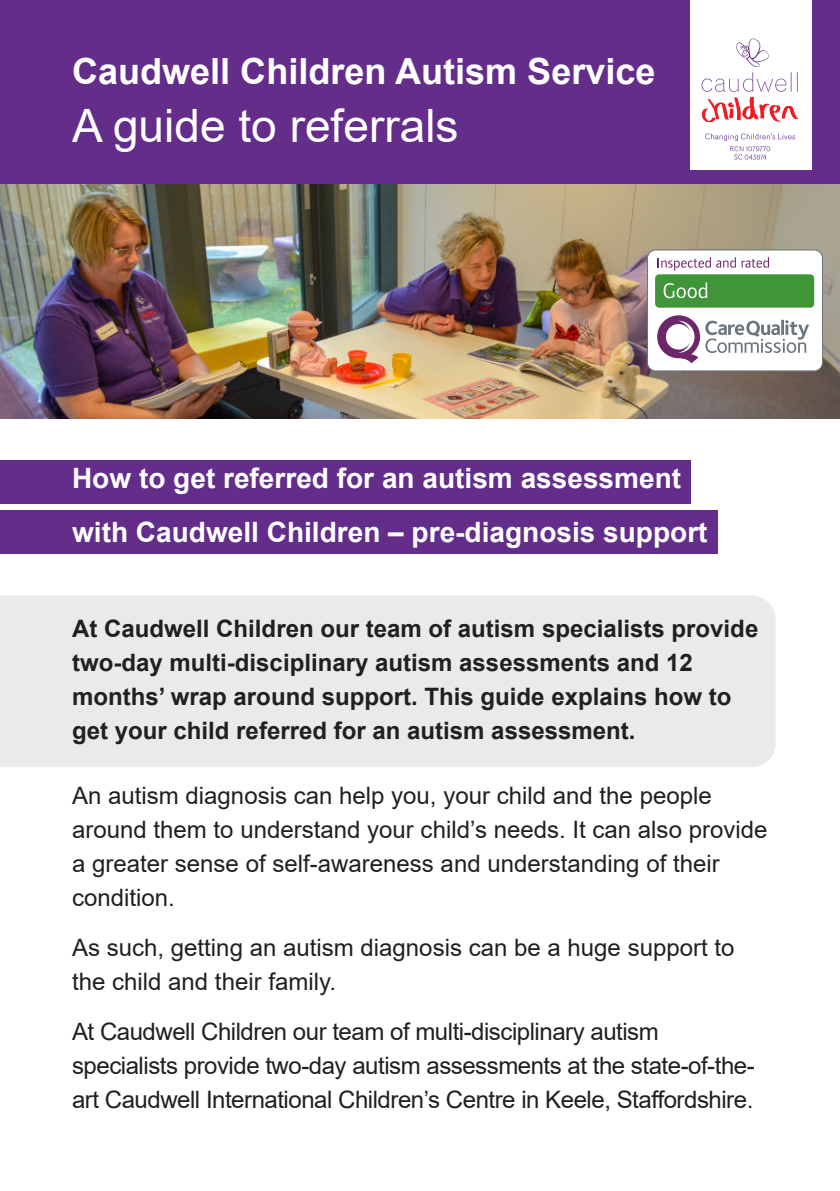
<style>
.page{position:relative;width:840px;height:1191px;background:#fff}
.page>*{position:absolute;margin:0;border:0;box-sizing:border-box;transform-origin:0 0}
.t1{font:46px "Arial";color:#fff}
.t2{font:700 36px "Arial";color:#fff}
.t3{font:700 28px/54px "Arial";color:#fff}
.t4{font:24px/34px "Arial";color:#231f20}
.t5{font:700 24px/34px "Arial";color:#231f20}
.t6{font:24px/34px "Arial";letter-spacing:-.02em;color:#231f20}
</style>
<div class="page">
<div style="left:0;top:0;width:839px;height:185px;background:#642d89"></div>
<div style="left:0;top:595px;width:775px;height:172px;background:#e9eaeb"></div>
<img style="left:0;top:185px;width:839px;height:233px">
<div style="left:0;top:460px;width:690px;height:43px;background:#642d89"></div>
<div style="left:0;top:510px;width:717px;height:43px;background:#642d89"></div>
<div style="left:690px;top:0;width:121px;height:169px;background:#fff"></div>
<svg style="left:705px;top:133px;width:89px;height:27px"></svg>
<svg style="left:701px;top:38px;width:96px;height:84px"></svg>
<div style="left:647px;top:250px;width:175px;height:121px;background:#fff;border-radius:8px"></div>
<div style="left:646px;top:249px;width:176px;height:122px;border:1px solid #6a747b;border-radius:8px"></div>
<svg style="left:657px;top:257px;width:78px;height:13px"></svg>
<svg style="left:741px;top:257px;width:27px;height:11px"></svg>
<div style="left:654px;top:274px;width:159px;height:34px;background:#3f9537;border-radius:4px"></div>
<svg style="left:663px;top:282px;width:43px;height:16px"></svg>
<svg style="left:705px;top:320px;width:103px;height:33px"></svg>
<svg style="left:657px;top:315px;width:42px;height:48px"></svg>
<h2 class="t2" style="left:72px;top:58px;width:584px">Caudwell Children Autism Service</h2>
<h1 class="t1" style="left:72px;top:109px;width:388px">A guide to referrals</h1>
<p class="t3" style="left:72px;top:453px;width:636px">How to get referred for an autism assessment with Caudwell Children – pre-diagnosis support</p>
<p class="t5" style="left:72px;top:613px;width:687px">At Caudwell Children our team of autism specialists provide two-day multi-disciplinary autism assessments and 12 months’ wrap around support. This guide explains how to get your child referred for an autism assessment.</p>
<p class="t4" style="left:72px;top:781px;width:696px">An autism diagnosis can help you, your child and the people around them to understand your child’s needs. It can also provide a greater sense of self-awareness and understanding of their condition.</p>
<p class="t4" style="left:72px;top:933px;width:663px">As such, getting an autism diagnosis can be a huge support to the child and their family.</p>
<p class="t6" style="left:72px;top:1017px;width:683px">At Caudwell Children our team of multi-disciplinary autism specialists provide two-day autism assessments at the state-of-the&shy;art Caudwell International Children’s Centre in Keele, Staffordshire.</p>
</div>
